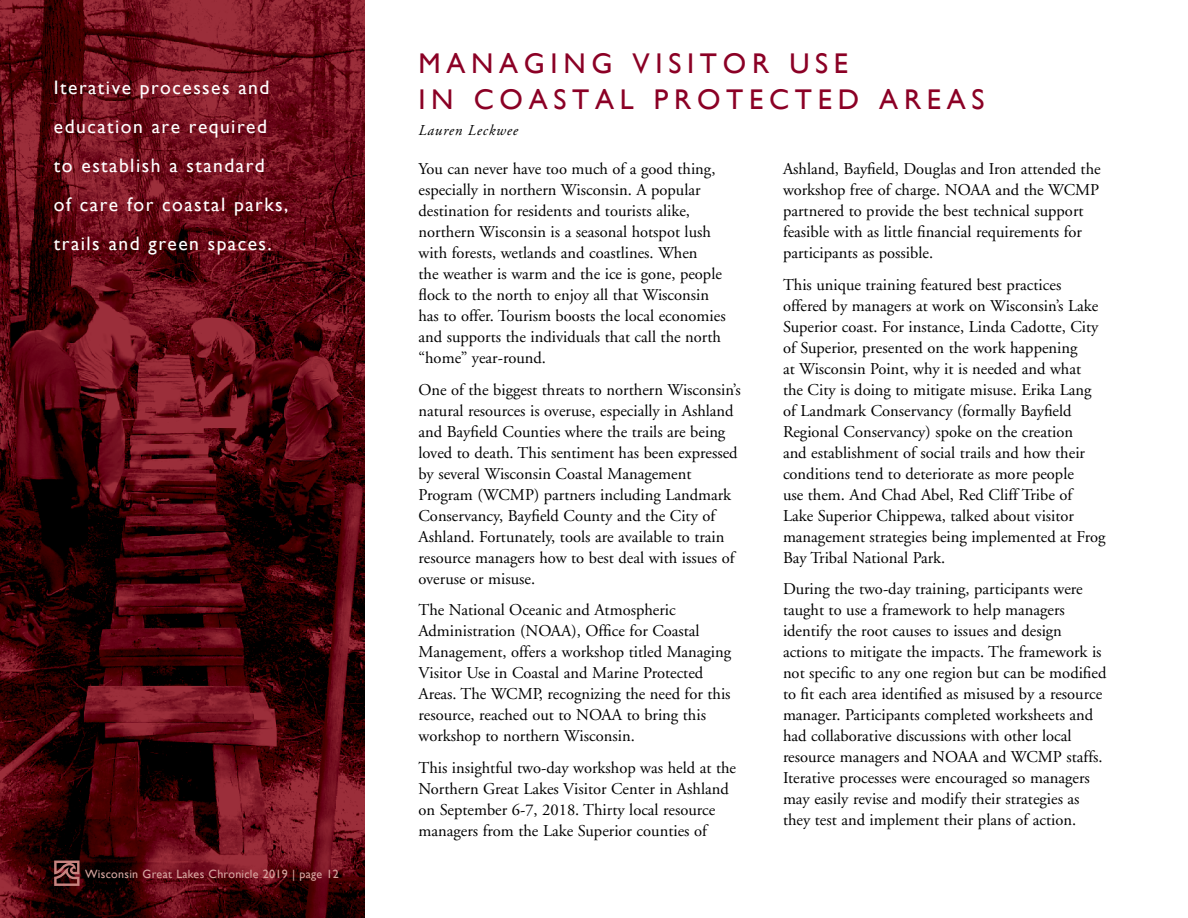
<style>
.page{position:relative;width:1188px;height:918px;background:#fff}
.page>*{position:absolute;margin:0;border:0;box-sizing:border-box;transform-origin:0 0}
.t1{font:28.5px/36px "Gill Sans";letter-spacing:.2em;color:#8b0025}
.t2{font:19.5px/39px "Gill Sans";letter-spacing:.075em;color:#fff}
.t3{font:16.5px/21px "Adobe Garamond";color:#000}
.t4{font:italic 15px "Adobe Garamond";letter-spacing:.05em;color:#000}
.t5{font:12px "Gill Sans";letter-spacing:.025em;color:#d8a7a1}
</style>
<div class="page">
<img style="left:0;top:0;width:364px;height:918px">
<svg style="left:54px;top:861px;width:26px;height:25px"></svg>
<p class="t2" style="left:54px;top:68px;width:236px">Iterative processes and education are required to establish a standard<br>of care for coastal parks, trails and green spaces.</p>
<p class="t5" style="left:85px;top:867px;width:255px">Wisconsin Great Lakes Chronicle 2019 | page 12</p>
<h1 class="t1" style="left:418px;top:46px;width:568px">MANAGING VISITOR USE<br>IN COASTAL PROTECTED AREAS</h1>
<p class="t4" style="left:418px;top:122px;width:101px">Lauren Leckwee</p>
<p class="t3" style="left:418px;top:159px;width:309px">You can never have too much of a good thing, especially in northern Wisconsin. A popular destination for residents and tourists alike, northern Wisconsin is a seasonal hotspot lush with forests, wetlands and coastlines. When<br>the weather is warm and the ice is gone, people flock to the north to enjoy all that Wisconsin has to offer. Tourism boosts the local economies and supports the individuals that call the north “home” year-round.</p>
<p class="t3" style="left:418px;top:379px;width:324px">One of the biggest threats to northern Wisconsin’s natural resources is overuse, especially in Ashland and Bayfield Counties where the trails are being loved to death. This sentiment has been expressed by several Wisconsin Coastal Management Program (WCMP) partners including Landmark Conservancy, Bayfield County and the City of Ashland. Fortunately, tools are available to train resource managers how to best deal with issues of overuse or misuse.</p>
<p class="t3" style="left:418px;top:600px;width:314px">The National Oceanic and Atmospheric Administration (NOAA), Office for Coastal Management, offers a workshop titled Managing Visitor Use in Coastal and Marine Protected Areas. The WCMP, recognizing the need for this resource, reached out to NOAA to bring this workshop to northern Wisconsin.</p>
<p class="t3" style="left:418px;top:757px;width:319px">This insightful two-day workshop was held at the Northern Great Lakes Visitor Center in Ashland on September 6-7, 2018. Thirty local resource managers from the Lake Superior counties of</p>
<p class="t3" style="left:783px;top:159px;width:319px">Ashland, Bayfield, Douglas and Iron attended the workshop free of charge. NOAA and the WCMP partnered to provide the best technical support feasible with as little financial requirements for participants as possible.</p>
<p class="t3" style="left:783px;top:274px;width:324px">This unique training featured best practices offered by managers at work on Wisconsin’s Lake Superior coast. For instance, Linda Cadotte, City of Superior, presented on the work happening<br>at Wisconsin Point, why it is needed and what<br>the City is doing to mitigate misuse. Erika Lang of Landmark Conservancy (formally Bayfield Regional Conservancy) spoke on the creation<br>and establishment of social trails and how their conditions tend to deteriorate as more people<br>use them. And Chad Abel, Red Cliff Tribe of Lake Superior Chippewa, talked about visitor management strategies being implemented at Frog Bay Tribal National Park.</p>
<p class="t3" style="left:783px;top:579px;width:325px">During the two-day training, participants were taught to use a framework to help managers identify the root causes to issues and design actions to mitigate the impacts. The framework is not specific to any one region but can be modified to fit each area identified as misused by a resource manager. Participants completed worksheets and had collaborative discussions with other local resource managers and NOAA and WCMP staffs.<br>Iterative processes were encouraged so managers may easily revise and modify their strategies as they test and implement their plans of action.</p>
</div>
